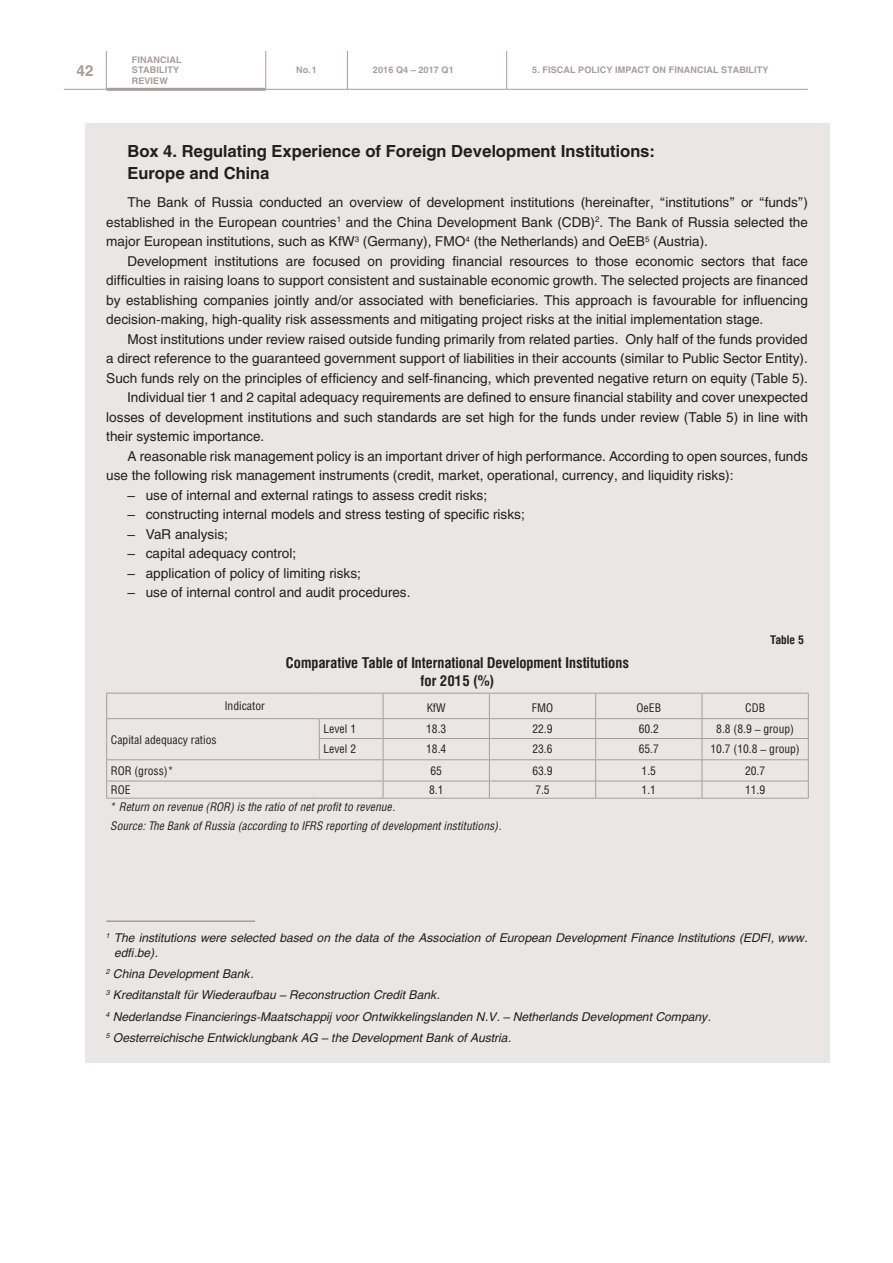
<style>
.page{position:relative;width:893px;height:1263px;background:#fff}
.page>*{position:absolute;margin:0;border:0;box-sizing:border-box;transform-origin:0 0}
.Раздел-box{font:700 16.5px/22.5px "Helios";color:#231f20}
.Заголовок_таб{font:700 15px/18px "Helios Cond";color:#231f20;text-align:center}
.t1{font:700 15px "Helios";color:#a89b9d}
.текст-box{font:13.5px/19.5px "Helios";color:#231f20;text-align:justify}
.Сноска{font:italic 12px/14.4px "Helios";color:#231f20}
.t2{font:12px "Helios Cond";color:#231f20}
.t3{font:italic 12px "Helios Cond";color:#231f20}
.текст{font:700 12px "Helios Cond";color:#231f20}
.t4{font:700 9px/10.5px "Helios";letter-spacing:.01em;color:#a89b9d}
.s1{font-family:"Helios";font-style:italic;font-size:10.5px}
</style>
<div class="page">
<hr style="left:106px;top:51px;width:1px;height:38px;background:#a89b9d">
<hr style="left:265px;top:51px;width:1px;height:38px;background:#a89b9d">
<hr style="left:347px;top:51px;width:1px;height:38px;background:#a89b9d">
<hr style="left:506px;top:51px;width:1px;height:38px;background:#a89b9d">
<hr style="left:64px;top:89px;width:42px;height:1px;background:#a89b9d">
<hr style="left:266px;top:89px;width:81px;height:1px;background:#a89b9d">
<hr style="left:347px;top:89px;width:160px;height:1px;background:#a89b9d">
<hr style="left:507px;top:89px;width:301px;height:1px;background:#a89b9d">
<hr style="left:106px;top:88px;width:160px;height:3px;background:#a89b9d">
<div style="left:85px;top:123px;width:744px;height:940px;background:#eae6e6"></div>
<hr style="left:106px;top:921px;width:149px;height:1px;background:#877970">
<hr style="left:106px;top:693px;width:213px;height:1px;background:#a89b9d">
<hr style="left:319px;top:693px;width:64px;height:1px;background:#a89b9d">
<hr style="left:383px;top:693px;width:106px;height:1px;background:#a89b9d">
<hr style="left:489px;top:693px;width:107px;height:1px;background:#a89b9d">
<hr style="left:596px;top:693px;width:106px;height:1px;background:#a89b9d">
<hr style="left:702px;top:693px;width:107px;height:1px;background:#a89b9d">
<hr style="left:106px;top:718px;width:213px;height:1px;background:#a89b9d">
<hr style="left:319px;top:718px;width:64px;height:1px;background:#a89b9d">
<hr style="left:383px;top:718px;width:106px;height:1px;background:#a89b9d">
<hr style="left:489px;top:718px;width:107px;height:1px;background:#a89b9d">
<hr style="left:596px;top:718px;width:106px;height:1px;background:#a89b9d">
<hr style="left:702px;top:718px;width:107px;height:1px;background:#a89b9d">
<hr style="left:319px;top:738px;width:64px;height:1px;background:#a89b9d">
<svg style="left:319px;top:719px;width:1px;height:40px"></svg>
<hr style="left:383px;top:738px;width:106px;height:1px;background:#a89b9d">
<hr style="left:489px;top:738px;width:107px;height:1px;background:#a89b9d">
<hr style="left:596px;top:738px;width:106px;height:1px;background:#a89b9d">
<hr style="left:702px;top:738px;width:107px;height:1px;background:#a89b9d">
<hr style="left:106px;top:759px;width:213px;height:1px;background:#a89b9d">
<hr style="left:319px;top:759px;width:64px;height:1px;background:#a89b9d">
<hr style="left:383px;top:759px;width:106px;height:1px;background:#a89b9d">
<hr style="left:489px;top:759px;width:107px;height:1px;background:#a89b9d">
<hr style="left:596px;top:759px;width:106px;height:1px;background:#a89b9d">
<hr style="left:702px;top:759px;width:107px;height:1px;background:#a89b9d">
<hr style="left:106px;top:781px;width:213px;height:1px;background:#a89b9d">
<hr style="left:319px;top:781px;width:64px;height:1px;background:#a89b9d">
<hr style="left:383px;top:781px;width:106px;height:1px;background:#a89b9d">
<svg style="left:383px;top:693px;width:1px;height:105px"></svg>
<hr style="left:489px;top:781px;width:107px;height:1px;background:#a89b9d">
<svg style="left:489px;top:693px;width:1px;height:105px"></svg>
<hr style="left:596px;top:781px;width:106px;height:1px;background:#a89b9d">
<svg style="left:595px;top:693px;width:1px;height:105px"></svg>
<hr style="left:702px;top:781px;width:107px;height:1px;background:#a89b9d">
<svg style="left:702px;top:693px;width:1px;height:105px"></svg>
<hr style="left:106px;top:798px;width:213px;height:1px;background:#a89b9d">
<hr style="left:319px;top:798px;width:64px;height:1px;background:#a89b9d">
<hr style="left:383px;top:798px;width:106px;height:1px;background:#a89b9d">
<hr style="left:489px;top:798px;width:107px;height:1px;background:#a89b9d">
<hr style="left:596px;top:798px;width:106px;height:1px;background:#a89b9d">
<hr style="left:702px;top:798px;width:107px;height:1px;background:#a89b9d">
<svg style="left:106px;top:693px;width:1px;height:105px"></svg>
<svg style="left:808px;top:693px;width:1px;height:105px"></svg>
<p class="t1" style="left:77px;top:61px;width:18px">42</p>
<p class="t4" style="left:132px;top:54px;width:51px">FINANCIAL<br>STABILITY<br>REVIEW</p>
<p class="t4" style="left:296px;top:65px;width:22px">No.1</p>
<p class="t4" style="left:373px;top:65px;width:82px">2016 Q4 – 2017 Q1</p>
<p class="t4" style="left:532px;top:65px;width:238px">5. FISCAL POLICY IMPACT ON FINANCIAL STABILITY</p>
<p class="Раздел-box" style="left:128px;top:139px;width:529px">Box 4. Regulating Experience of Foreign Development Institutions:<br>Europe and China</p>
<p class="текст-box" style="left:106px;top:192px;width:703px;text-indent:21px">The Bank of Russia conducted an overview of development institutions (hereinafter, “institutions” or “funds”) established in the European countries<sup>1</sup> and the China Development Bank (CDB)<sup>2</sup>. The Bank of Russia selected the major European institutions, such as KfW<sup>3</sup> (Germany), FMO<sup>4</sup> (the Netherlands) and OeEB<sup>5</sup> (Austria).</p>
<p class="текст-box" style="left:106px;top:251px;width:703px;text-indent:21px">Development institutions are focused on providing financial resources to those economic sectors that face difficulties in raising loans to support consistent and sustainable economic growth. The selected projects are financed by establishing companies jointly and/or associated with beneficiaries. This approach is favourable for influencing decision-making, high-quality risk assessments and mitigating project risks at the initial implementation stage.</p>
<p class="текст-box" style="left:106px;top:329px;width:703px;text-indent:21px">Most institutions under review raised outside funding primarily from related parties. Only half of the funds provided a direct reference to the guaranteed government support of liabilities in their accounts (similar to Public Sector Entity).<br>Such funds rely on the principles of efficiency and self-financing, which prevented negative return on equity (Table 5).</p>
<p class="текст-box" style="left:106px;top:387px;width:703px;text-indent:21px">Individual tier 1 and 2 capital adequacy requirements are defined to ensure financial stability and cover unexpected losses of development institutions and such standards are set high for the funds under review (Table 5) in line with their systemic importance.</p>
<p class="текст-box" style="left:106px;top:446px;width:703px;text-indent:21px">A reasonable risk management policy is an important driver of high performance. According to open sources, funds use the following risk management instruments (credit, market, operational, currency, and liquidity risks):</p>
<p class="текст-box" style="left:128px;top:485px;width:361px">– use of internal and external ratings to assess credit risks;</p>
<p class="текст-box" style="left:128px;top:504px;width:399px">– constructing internal models and stress testing of specific risks;</p>
<p class="текст-box" style="left:128px;top:524px;width:102px">– VaR analysis;</p>
<p class="текст-box" style="left:128px;top:543px;width:170px">– capital adequacy control;</p>
<p class="текст-box" style="left:128px;top:563px;width:235px">– application of policy of limiting risks;</p>
<p class="текст-box" style="left:128px;top:582px;width:284px">– use of internal control and audit procedures.</p>
<p class="Заголовок_таб" style="left:286px;top:654px;width:345px">Comparative Table of International Development Institutions for 2015 (%)</p>
<p class="текст" style="left:770px;top:632px;width:35px">Table 5</p>
<p class="t2" style="left:111px;top:732px;width:107px">Capital adequacy ratios</p>
<p class="t2" style="left:225px;top:699px;width:42px">Indicator</p>
<p class="t2" style="left:427px;top:701px;width:21px">KfW</p>
<p class="t2" style="left:532px;top:701px;width:23px">FMO</p>
<p class="t2" style="left:637px;top:701px;width:26px">OeEB</p>
<p class="t2" style="left:745px;top:701px;width:21px">CDB</p>
<p class="t2" style="left:324px;top:721px;width:34px">Level 1</p>
<p class="t2" style="left:426px;top:721px;width:22px">18.3</p>
<p class="t2" style="left:532px;top:721px;width:22px">22.9</p>
<p class="t2" style="left:639px;top:721px;width:22px">60.2</p>
<p class="t2" style="left:716px;top:721px;width:79px">8.8 (8.9 <span class="s1">–</span> group)</p>
<p class="t2" style="left:324px;top:742px;width:34px">Level 2</p>
<p class="t2" style="left:426px;top:742px;width:22px">18.4</p>
<p class="t2" style="left:532px;top:742px;width:22px">23.6</p>
<p class="t2" style="left:639px;top:742px;width:22px">65.7</p>
<p class="t2" style="left:710px;top:742px;width:91px">10.7 (10.8 <span class="s1">–</span> group)</p>
<p class="t2" style="left:111px;top:763px;width:64px">ROR (gross)*</p>
<p class="t2" style="left:430px;top:763px;width:13px">65</p>
<p class="t2" style="left:532px;top:763px;width:22px">63.9</p>
<p class="t2" style="left:642px;top:763px;width:16px">1.5</p>
<p class="t2" style="left:745px;top:763px;width:22px">20.7</p>
<p class="t2" style="left:111px;top:782px;width:21px">ROE</p>
<p class="t2" style="left:429px;top:782px;width:16px">8.1</p>
<p class="t2" style="left:535px;top:782px;width:16px">7.5</p>
<p class="t2" style="left:642px;top:782px;width:16px">1.1</p>
<p class="t2" style="left:745px;top:782px;width:22px">11.9</p>
<p class="t3" style="left:111px;top:800px;width:286px">* Return on revenue (ROR) is the ratio of net profit to revenue.</p>
<p class="t3" style="left:111px;top:818px;width:392px">Source: The Bank of Russia (according to IFRS reporting of development institutions).</p>
<p class="Сноска" style="left:115px;top:930px;width:695px;text-indent:-9px"><sup>1</sup> The institutions were selected based on the data of the Association of European Development Finance Institutions (EDFI, www. edfi.be).</p>
<p class="Сноска" style="left:106px;top:966px;width:149px"><sup>2</sup> China Development Bank.</p>
<p class="Сноска" style="left:106px;top:987px;width:335px"><sup>3</sup> Kreditanstalt für Wiederaufbau – Reconstruction Credit Bank.</p>
<p class="Сноска" style="left:106px;top:1009px;width:606px"><sup>4</sup> Nederlandse Financierings-Maatschappij voor Ontwikkelingslanden N.V. – Netherlands Development Company.</p>
<p class="Сноска" style="left:106px;top:1030px;width:407px"><sup>5</sup> Oesterreichische Entwicklungbank AG – the Development Bank of Austria.</p>
</div>
